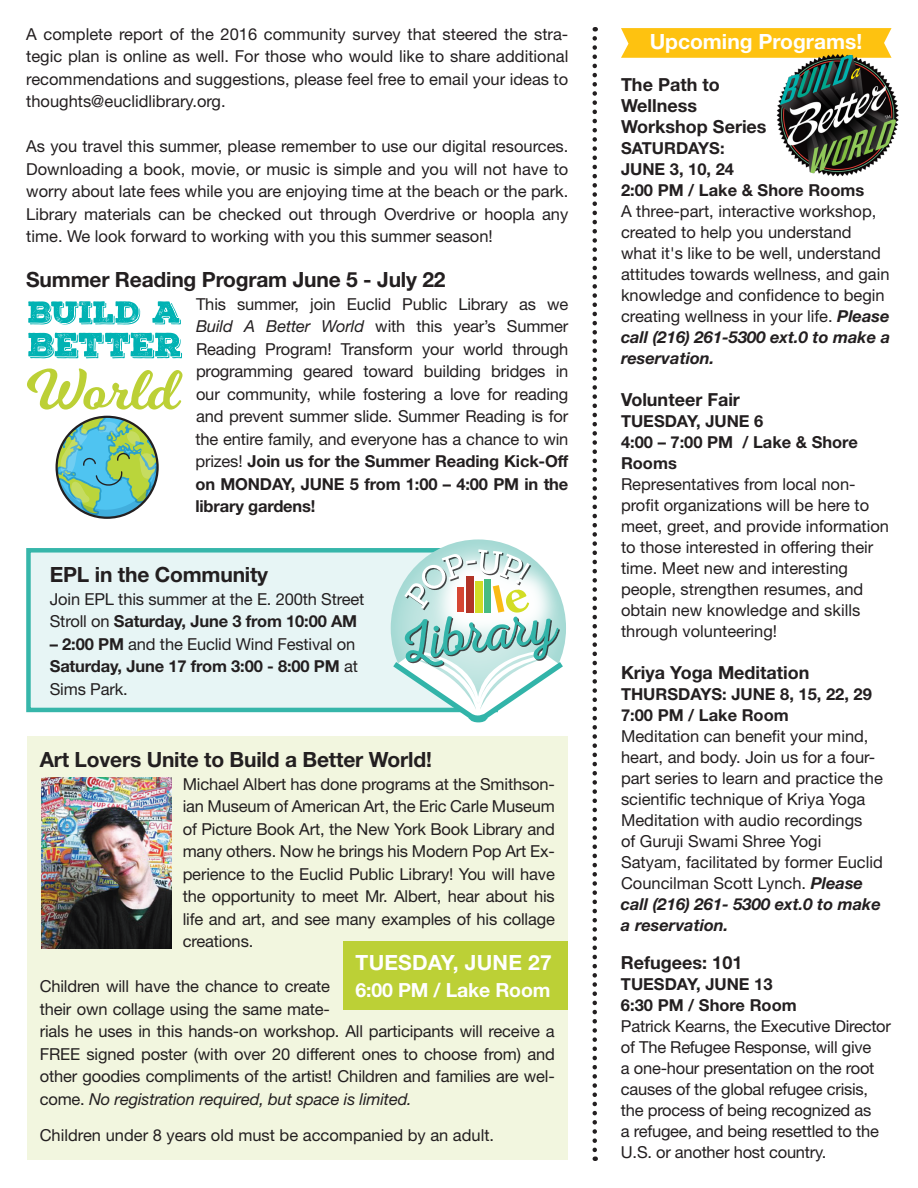
<style>
.page{position:relative;width:918px;height:1188px;background:#fff}
.page>*{position:absolute;margin:0;border:0;box-sizing:border-box;transform-origin:0 0}
.t1{font:700 21px "Helvetica Neue LT Std";letter-spacing:-.01em;color:#231f20}
.t2{font:700 21px "Helvetica Neue LT Std";color:#fff}
.t3{font:700 19.5px "Helvetica Neue LT Std";letter-spacing:-.01em;color:#fff}
.t4{font:700 18px/21px "Helvetica Neue LT Std";color:#231f20}
.t5{font:16.5px/21px "Helvetica Neue LT Std";color:#231f20}
.t6{font:700 16.5px/22.5px "Helvetica Neue LT Std";color:#231f20}
.s1{font-style:italic}
.s2{font-weight:700}
.s3{font-weight:400}
.s4{font-weight:700;font-style:italic}
</style>
<div class="page">
<svg style="left:27px;top:368px;width:156px;height:42px"></svg>
<svg style="left:28px;top:333px;width:154px;height:25px"></svg>
<svg style="left:28px;top:301px;width:153px;height:23px"></svg>
<div style="left:27px;top:737px;width:541px;height:423px;background:#f2f6df"></div>
<div style="left:26px;top:548px;width:472px;height:164px;background:#e7f5f5;border:4px solid #36b6aa"></div>
<div style="left:343px;top:941px;width:225px;height:69px;background:#bcd036"></div>
<svg style="left:621px;top:28px;width:271px;height:30px;background:#fec419"></svg>
<svg style="left:592px;top:38px;width:5px;height:1123px"></svg>
<img style="left:764px;top:49px;width:135px;height:128px">
<img style="left:41px;top:778px;width:131px;height:171px">
<svg style="left:391px;top:539px;width:175px;height:183px"></svg>
<svg style="left:55px;top:417px;width:103px;height:101px"></svg>
<div style="left:56px;top:416px;width:103px;height:103px;border:2px solid #231f20;border-radius:50%"></div>
<p class="t5" style="left:26px;top:23px;width:544px;line-height:22.5px;text-align:justify">A complete report of the 2016 community survey that steered the stra&shy;tegic plan is online as well. For those who would like to share additional recommendations and suggestions, please feel free to email your ideas to thoughts@euclidlibrary.org.</p>
<p class="t5" style="left:26px;top:135px;width:544px;line-height:22.5px;text-align:justify">As you travel this summer, please remember to use our digital resources.<br>Downloading a book, movie, or music is simple and you will not have to worry about late fees while you are enjoying time at the beach or the park.<br>Library materials can be checked out through Overdrive or hoopla any time. We look forward to working with you this summer season!</p>
<p class="t1" style="left:26px;top:267px;width:421px">Summer Reading Program June 5 - July 22</p>
<p class="t5" style="left:195px;top:293px;width:375px;line-height:22.5px;text-align:justify">This summer, join Euclid Public Library as we <span class="s1">Build A Better World</span> with this year’s Summer Reading Program! Transform your world through programming geared toward building bridges in our community, while fostering a love for reading and prevent summer slide. Summer Reading is for the entire family, and everyone has a chance to win prizes! <span class="s2">Join us for the Summer Reading Kick-Off on MONDAY, JUNE 5 from 1:00 – 4:00 PM in the library gardens!</span></p>
<p class="t1" style="left:50px;top:562px;width:220px">EPL in the Community</p>
<p class="t5" style="left:50px;top:587px;width:316px;line-height:22.5px">Join EPL this summer at the E. 200th Street<br>Stroll on <span class="s2">Saturday, June 3 from 10:00 AM</span></p>
<p class="t6" style="left:50px;top:632px;width:310px">– 2:00 PM <span class="s3">and the Euclid Wind Festival on<br></span>Saturday, June 17 from 3:00 - 8:00 PM <span class="s3">at<br>Sims Park.</span></p>
<p class="t1" style="left:40px;top:747px;width:394px">Art Lovers Unite to Build a Better World!</p>
<p class="t5" style="left:183px;top:773px;width:374px;line-height:22.5px;text-align:justify">Michael Albert has done programs at the Smithson&shy;ian Museum of American Art, the Eric Carle Museum of Picture Book Art, the New York Book Library and many others. Now he brings his Modern Pop Art Ex&shy;perience to the Euclid Public Library! You will have the opportunity to meet Mr. Albert, hear about his life and art, and see many examples of his collage creations.</p>
<p class="t5" style="left:40px;top:975px;width:517px;line-height:22.5px">Children will have the chance to create<br>their own collage using the same mate-<br>rials he uses in this hands-on workshop. All participants will receive a FREE signed poster (with over 20 different ones to choose from) and other goodies compliments of the artist! Children and families are wel&shy;come. <span class="s1">No registration required, but space is limited.</span></p>
<p class="t5" style="left:40px;top:1124px;width:456px">Children under 8 years old must be accompanied by an adult.</p>
<p class="t2" style="left:356px;top:950px;width:198px">TUESDAY, JUNE 27</p>
<p class="t3" style="left:356px;top:978px;width:196px">6:00 PM / Lake Room</p>
<p class="t2" style="left:650px;top:29px;width:214px">Upcoming Programs!</p>
<p class="t4" style="left:621px;top:74px;width:147px">The Path to<br>Wellness<br>Workshop Series</p>
<p class="t6" style="left:621px;top:136px;width:105px">SATURDAYS:</p>
<p class="t6" style="left:621px;top:157px;width:115px">JUNE 3, 10, 24</p>
<p class="t6" style="left:621px;top:178px;width:245px">2:00 PM / Lake &amp; Shore Rooms</p>
<p class="t5" style="left:621px;top:200px;width:271px">A three-part, interactive workshop, created to help you understand what it's like to be well, understand attitudes towards wellness, and gain knowledge and confidence to begin creating wellness in your life. <span class="s4">Please call (216) 261-5300 ext.0 to make a reservation.</span></p>
<p class="t4" style="left:621px;top:389px;width:120px">Volunteer Fair</p>
<p class="t6" style="left:621px;top:410px;width:144px">TUESDAY, JUNE 6</p>
<p class="t6" style="left:621px;top:432px;width:238px;line-height:21px">4:00 – 7:00 PM / Lake &amp; Shore<br>Rooms</p>
<p class="t5" style="left:621px;top:474px;width:270px">Representatives from local non&shy;profit organizations will be here to meet, greet, and provide information to those interested in offering their time. Meet new and interesting people, strengthen resumes, and obtain new knowledge and skills through volunteering!</p>
<p class="t4" style="left:621px;top:662px;width:190px">Kriya Yoga Meditation</p>
<p class="t6" style="left:621px;top:683px;width:252px">THURSDAYS: JUNE 8, 15, 22, 29</p>
<p class="t6" style="left:621px;top:704px;width:169px">7:00 PM / Lake Room</p>
<p class="t5" style="left:621px;top:726px;width:263px">Meditation can benefit your mind, heart, and body. Join us for a four&shy;part series to learn and practice the scientific technique of Kriya Yoga<br>Meditation with audio recordings<br>of Guruji Swami Shree Yogi<br>Satyam, facilitated by former Euclid<br>Councilman Scott Lynch. <span class="s4">Please call (216) 261- 5300 ext.0 to make a reservation.</span></p>
<p class="t4" style="left:621px;top:952px;width:123px">Refugees: 101</p>
<p class="t6" style="left:621px;top:972px;width:153px">TUESDAY, JUNE 13</p>
<p class="t6" style="left:621px;top:993px;width:177px">6:30 PM / Shore Room</p>
<p class="t5" style="left:621px;top:1015px;width:272px">Patrick Kearns, the Executive Director of The Refugee Response, will give<br>a one-hour presentation on the root causes of the global refugee crisis, the process of being recognized as<br>a refugee, and being resettled to the U.S. or another host country.</p>
</div>
